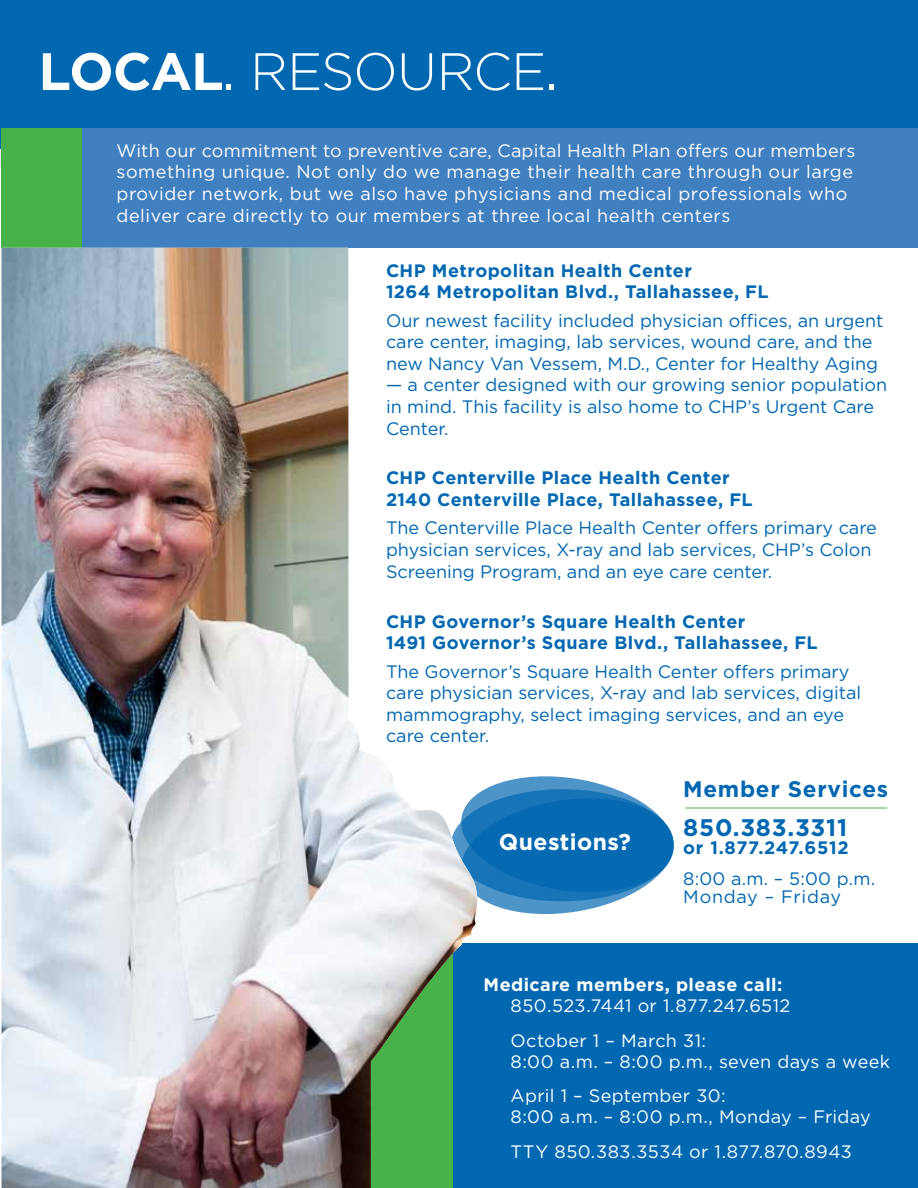
<style>
.page{position:relative;width:918px;height:1188px;background:#fff}
.page>*{position:absolute;margin:0;border:0;box-sizing:border-box;transform-origin:0 0}
.t1{font:300 52.5px "Gotham";letter-spacing:-.015em;color:#fff}
.t2{font:700 24px "Gotham";letter-spacing:.03em;color:#0067b1}
.t3{font:700 22.95px "Gotham";letter-spacing:.02em;color:#fff}
.t4{font:700 22.5px "Gotham";letter-spacing:.03em;color:#0067b1}
.t5{font:18px/21.6px "Gotham";color:#0067b1}
.t6{font:18px/34.5px "Gotham";letter-spacing:.03em;color:#fff}
.t7{font:700 18px/21.6px "Gotham";letter-spacing:.025em;color:#0067b1}
.t8{font:18px/18px "Gotham";letter-spacing:.04em;color:#0067b1}
.t9{font:700 18px "Gotham";letter-spacing:.025em;color:#fff}
.s1{font-weight:700}
.s2{font-weight:400}
</style>
<div class="page">
<div style="left:295px;top:944px;width:623px;height:244px;background:#0067b1"></div>
<div style="left:0;top:0;width:918px;height:148px;background:#0067b1"></div>
<svg style="left:480px;top:776px;width:194px;height:138px"></svg>
<div style="left:1px;top:128px;width:82px;height:120px;background:#47b249"></div>
<div style="left:83px;top:128px;width:835px;height:120px;background:#407fc0"></div>
<img style="left:2px;top:248px;width:477px;height:940px">
<hr style="left:685px;top:808px;width:202px;height:1px;background:#47b249">
<h1 class="t1" style="left:38px;top:38px;width:521px"><span class="s1">LOCAL</span><span class="s2">.</span> RESOURCE<span class="s2">.</span></h1>
<p class="t6" style="left:117px;top:139px;width:740px;line-height:21.6px">With our commitment to preventive care, Capital Health Plan offers our members something unique. Not only do we manage their health care through our large provider network, but we also have physicians and medical professionals who deliver care directly to our members at three local health centers</p>
<p class="t7" style="left:386px;top:259px;width:384px">CHP Metropolitan Health Center<br>1264 Metropolitan Blvd., Tallahassee, FL</p>
<p class="t5" style="left:386px;top:309px;width:499px">Our newest facility included physician offices, an urgent care center, imaging, lab services, wound care, and the new Nancy Van Vessem, M.D., Center for Healthy Aging</p>
<p class="t5" style="left:386px;top:374px;width:503px">— a center designed with our growing senior population in mind. This facility is also home to CHP’s Urgent Care<br>Center.</p>
<p class="t7" style="left:386px;top:467px;width:368px">CHP Centerville Place Health Center<br>2140 Centerville Place, Tallahassee, FL</p>
<p class="t5" style="left:386px;top:517px;width:492px">The Centerville Place Health Center offers primary care physician services, X-ray and lab services, CHP’s Colon<br>Screening Program, and an eye care center.</p>
<p class="t7" style="left:386px;top:610px;width:433px">CHP Governor’s Square Health Center<br>1491 Governor’s Square Blvd., Tallahassee, FL</p>
<p class="t5" style="left:386px;top:660px;width:477px">The Governor’s Square Health Center offers primary care physician services, X-ray and lab services, digital mammography, select imaging services, and an eye care center.</p>
<p class="t3" style="left:499px;top:827px;width:134px">Questions?</p>
<p class="t4" style="left:683px;top:775px;width:206px">Member Services</p>
<h2 class="t2" style="left:683px;top:811px;width:165px">850.383.3311</h2>
<p class="t7" style="left:683px;top:836px;width:167px">or 1.877.247.6512</p>
<p class="t8" style="left:683px;top:869px;width:193px">8:00 a.m. – 5:00 p.m.<br>Monday – Friday</p>
<p class="t9" style="left:484px;top:973px;width:300px">Medicare members, please call:</p>
<p class="t6" style="left:511px;top:988px;width:281px">850.523.7441 or 1.877.247.6512<br>October 1 – March 31:</p>
<p class="t6" style="left:511px;top:1044px;width:381px">8:00 a.m. – 8:00 p.m., seven days a week<br>April 1 – September 30:</p>
<p class="t6" style="left:511px;top:1099px;width:362px">8:00 a.m. – 8:00 p.m., Monday – Friday<br>TTY 850.383.3534 or 1.877.870.8943</p>
</div>
